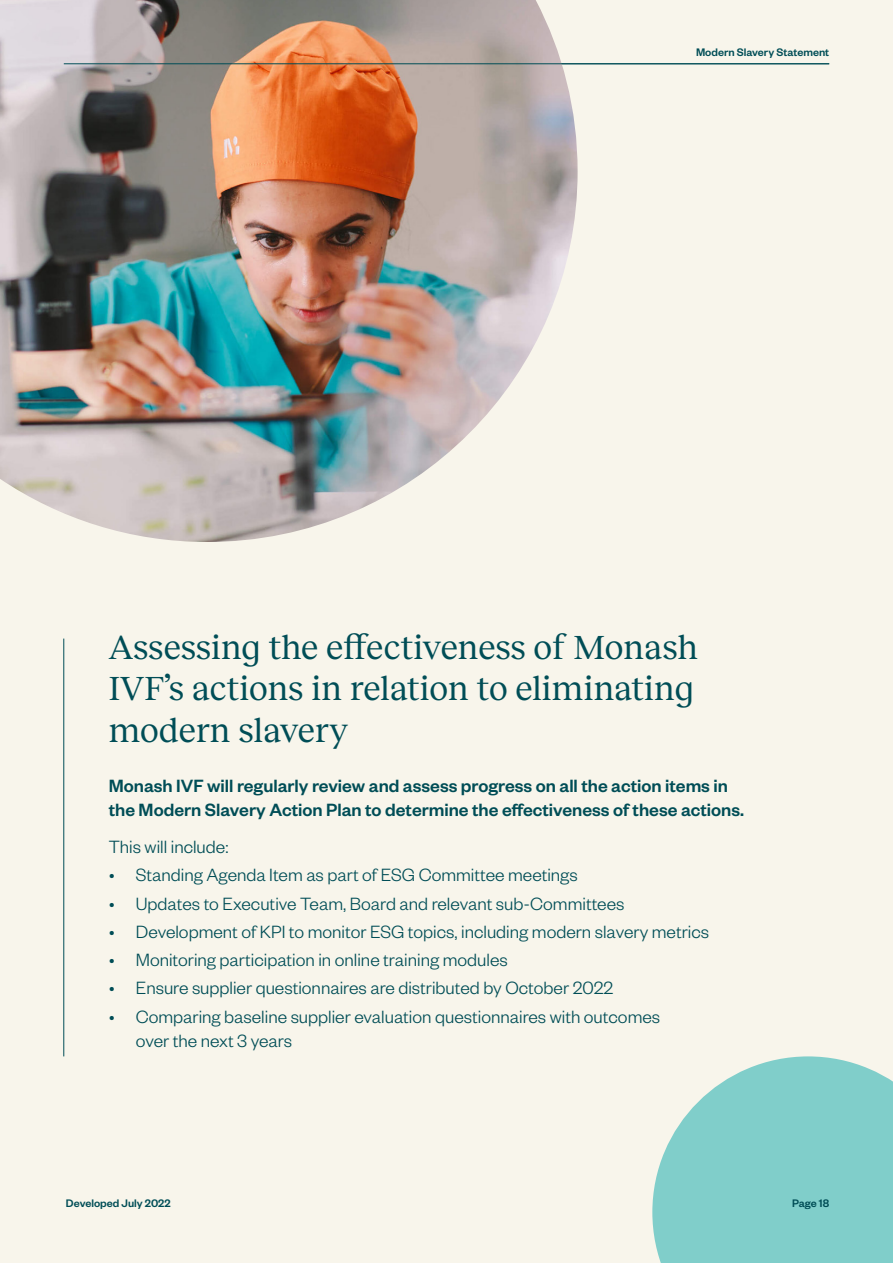
<style>
.page{position:relative;width:893px;height:1263px;background:#f8f5eb}
.page>*{position:absolute;margin:0;border:0;box-sizing:border-box;transform-origin:0 0}
.t1{font:34.5px/41.4px "Reckless";color:#004d56;text-align:justify}
.t2{font:300 19.5px/24px "Founders Grotesk";color:#004d56}
.t3{font:500 19.5px/24px "Founders Grotesk";color:#004d56}
.t4{font:500 12px "Founders Grotesk";color:#004d56}
</style>
<div class="page">
<svg style="left:652px;top:1056px;width:241px;height:207px;background:#8ed2ce"></svg>
<img style="left:0;top:0;width:578px;height:542px">
<hr style="left:64px;top:63px;width:765px;height:1px;background:#004d56">
<hr style="left:63px;top:639px;width:1px;height:417px;background:#004d56">
<p class="t4" style="left:696px;top:45px;width:135px">Modern Slavery Statement</p>
<h1 class="t1" style="left:109px;top:625px;width:591px">Assessing the effectiveness of Monash IVF’s actions in relation to eliminating modern slavery</h1>
<p class="t3" style="left:109px;top:773px;width:637px">Monash IVF will regularly review and assess progress on all the action items in the Modern Slavery Action Plan to determine the effectiveness of these actions.</p>
<p class="t2" style="left:109px;top:834px;width:121px">This will include:</p>
<p class="t2" style="left:109px;top:862px;width:470px">• Standing Agenda Item as part of ESG Committee meetings</p>
<p class="t2" style="left:109px;top:890px;width:517px">• Updates to Executive Team, Board and relevant sub-Committees</p>
<p class="t2" style="left:109px;top:919px;width:602px">• Development of KPI to monitor ESG topics, including modern slavery metrics</p>
<p class="t2" style="left:109px;top:947px;width:401px">• Monitoring participation in online training modules</p>
<p class="t2" style="left:109px;top:975px;width:506px">• Ensure supplier questionnaires are distributed by October 2022</p>
<p class="t2" style="left:136px;top:1003px;width:526px;text-indent:-27px">• Comparing baseline supplier evaluation questionnaires with outcomes over the next 3 years</p>
<p class="t4" style="left:66px;top:1195px;width:106px">Developed July 2022</p>
<p class="t4" style="left:792px;top:1195px;width:39px">Page 18</p>
</div>
